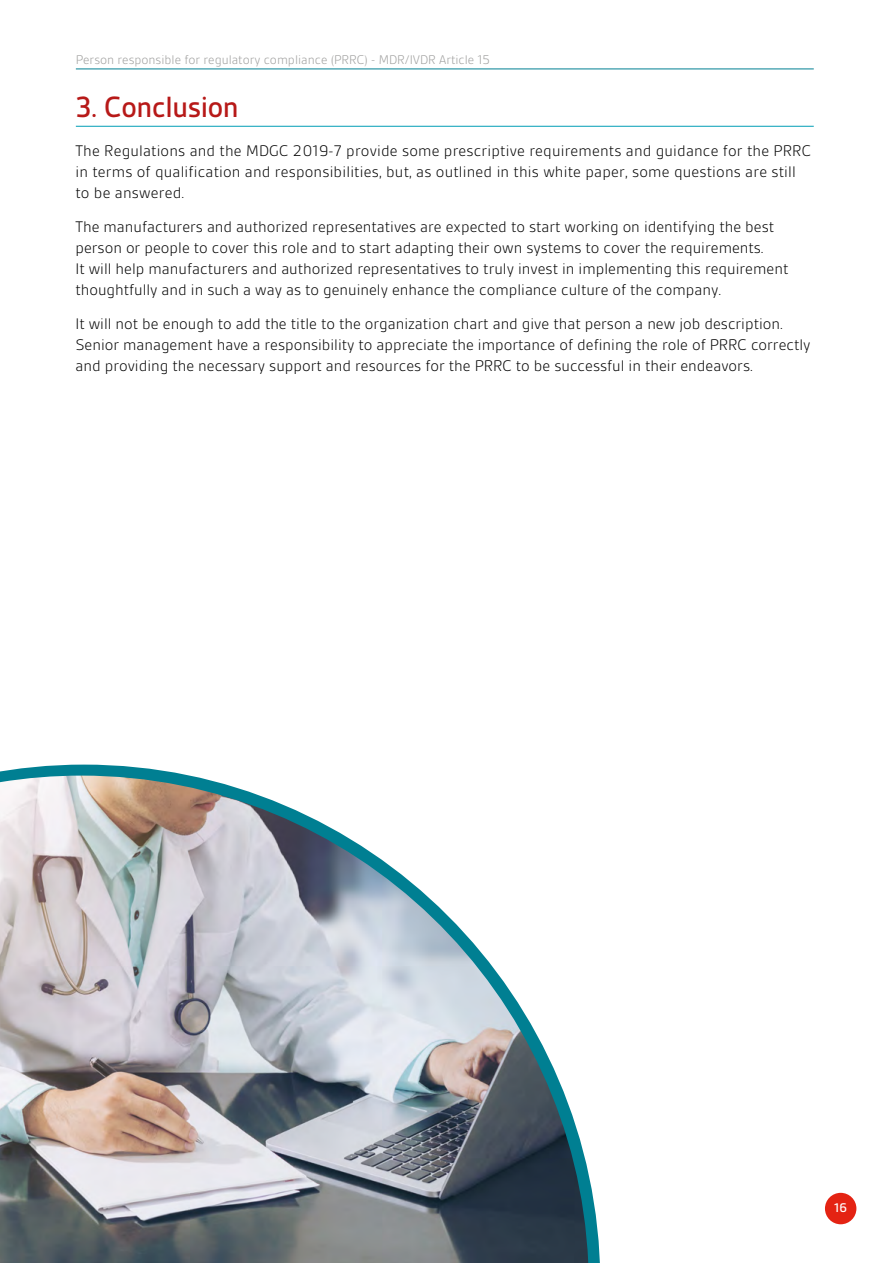
<style>
.page{position:relative;width:893px;height:1263px;background:#fff}
.page>*{position:absolute;margin:0;border:0;box-sizing:border-box;transform-origin:0 0}
.t1{font:500 31.5px "BSI Gesta";letter-spacing:-.01em;color:#b71918}
.t2{font:300 16.5px/21px "BSI Gesta";color:#000}
.t3{font:300 13.5px "BSI Gesta";color:#9d9d9c}
.t4{font:500 13.5px "BSI Gesta";color:#fff}
</style>
<div class="page">
<div style="left:825px;top:1193px;width:31px;height:31px;background:#e42313;border-radius:50%"></div>
<hr style="left:76px;top:69px;width:738px;height:1px;background:#007f92">
<hr style="left:76px;top:126px;width:738px;height:1px;background:#009eb5">
<svg style="left:0;top:765px;width:600px;height:498px"></svg>
<img style="left:0;top:776px;width:588px;height:487px">
<p class="t3" style="left:76px;top:53px;width:416px">Person responsible for regulatory compliance (PRRC) - MDR/IVDR Article 15</p>
<h1 class="t1" style="left:76px;top:91px;width:164px">3. Conclusion</h1>
<p class="t2" style="left:75px;top:140px;width:737px">The Regulations and the MDGC 2019-7 provide some prescriptive requirements and guidance for the PRRC in terms of qualification and responsibilities, but, as outlined in this white paper, some questions are still to be answered.</p>
<p class="t2" style="left:75px;top:216px;width:714px">The manufacturers and authorized representatives are expected to start working on identifying the best person or people to cover this role and to start adapting their own systems to cover the requirements.<br>It will help manufacturers and authorized representatives to truly invest in implementing this requirement thoughtfully and in such a way as to genuinely enhance the compliance culture of the company.</p>
<p class="t2" style="left:75px;top:313px;width:737px">It will not be enough to add the title to the organization chart and give that person a new job description.<br>Senior management have a responsibility to appreciate the importance of defining the role of PRRC correctly and providing the necessary support and resources for the PRRC to be successful in their endeavors.</p>
<p class="t4" style="left:834px;top:1201px;width:14px">16</p>
</div>
